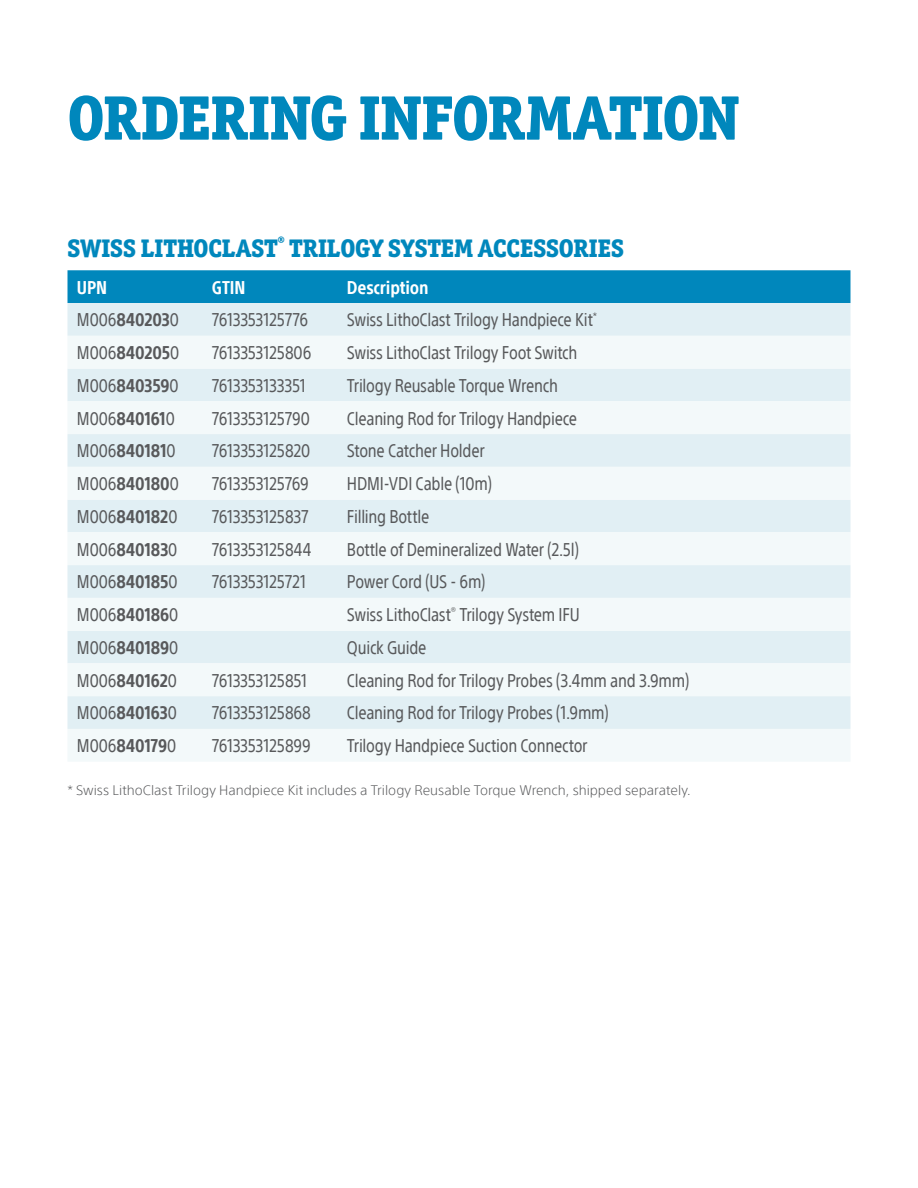
<style>
.page{position:relative;width:918px;height:1188px;background:#fff}
.page>*{position:absolute;margin:0;border:0;box-sizing:border-box;transform-origin:0 0}
.t1{font:800 63px "Officina Ser ITC Std";letter-spacing:-.015em;color:#0087bc}
.t2{font:800 25.5px "Officina Ser ITC Std";letter-spacing:-.01em;color:#0087bc}
.t3{font:condensed 18px "SST";letter-spacing:-.015em;color:#58595b}
.t4{font:700 condensed 18px "SST";letter-spacing:-.005em;color:#58595b}
.t5{font:700 condensed 18px "SST";letter-spacing:-.01em;color:#fff}
.t6{font:300 13.5px "SST";color:#58595b}
.s1{font-weight:400}
</style>
<div class="page">
<div style="left:68px;top:270px;width:782px;height:33px;background:#0087bc"></div>
<div style="left:68px;top:303px;width:782px;height:33px;background:#e1eff4"></div>
<svg style="left:68px;top:336px;width:782px;height:425px;fill:#f3f9fa"></svg>
<h1 class="t1" style="left:68px;top:78px;width:674px">ORDERING INFORMATION</h1>
<h2 class="t2" style="left:68px;top:232px;width:558px">SWISS LITHOCLAST<sup>®</sup> TRILOGY SYSTEM ACCESSORIES</h2>
<p class="t5" style="left:77px;top:277px;width:32px">UPN</p>
<p class="t5" style="left:212px;top:277px;width:35px">GTIN</p>
<p class="t5" style="left:347px;top:277px;width:83px">Description</p>
<p class="t4" style="left:77px;top:309px;width:103px"><span class="s1">M006</span>840203<span class="s1">0</span></p>
<p class="t3" style="left:212px;top:309px;width:98px">7613353125776</p>
<p class="t3" style="left:347px;top:309px;width:252px">Swiss LithoClast Trilogy Handpiece Kit<sup>*</sup></p>
<p class="t4" style="left:77px;top:342px;width:104px"><span class="s1">M006</span>840205<span class="s1">0</span></p>
<p class="t3" style="left:212px;top:342px;width:101px">7613353125806</p>
<p class="t3" style="left:347px;top:342px;width:232px">Swiss LithoClast Trilogy Foot Switch</p>
<p class="t4" style="left:77px;top:375px;width:103px"><span class="s1">M006</span>840359<span class="s1">0</span></p>
<p class="t3" style="left:212px;top:375px;width:96px">7613353133351</p>
<p class="t3" style="left:347px;top:375px;width:213px">Trilogy Reusable Torque Wrench</p>
<p class="t4" style="left:77px;top:408px;width:99px"><span class="s1">M006</span>840161<span class="s1">0</span></p>
<p class="t3" style="left:212px;top:408px;width:99px">7613353125790</p>
<p class="t3" style="left:347px;top:408px;width:232px">Cleaning Rod for Trilogy Handpiece</p>
<p class="t4" style="left:77px;top:440px;width:100px"><span class="s1">M006</span>840181<span class="s1">0</span></p>
<p class="t3" style="left:212px;top:440px;width:100px">7613353125820</p>
<p class="t3" style="left:347px;top:440px;width:139px">Stone Catcher Holder</p>
<p class="t4" style="left:77px;top:473px;width:103px"><span class="s1">M006</span>840180<span class="s1">0</span></p>
<p class="t3" style="left:212px;top:473px;width:98px">7613353125769</p>
<p class="t3" style="left:347px;top:473px;width:146px">HDMI-VDI Cable (10m)</p>
<p class="t4" style="left:77px;top:506px;width:102px"><span class="s1">M006</span>840182<span class="s1">0</span></p>
<p class="t3" style="left:212px;top:506px;width:98px">7613353125837</p>
<p class="t3" style="left:347px;top:506px;width:84px">Filling Bottle</p>
<p class="t4" style="left:77px;top:539px;width:102px"><span class="s1">M006</span>840183<span class="s1">0</span></p>
<p class="t3" style="left:212px;top:539px;width:101px">7613353125844</p>
<p class="t3" style="left:347px;top:539px;width:233px">Bottle of Demineralized Water (2.5l)</p>
<p class="t4" style="left:77px;top:571px;width:102px"><span class="s1">M006</span>840185<span class="s1">0</span></p>
<p class="t3" style="left:212px;top:571px;width:96px">7613353125721</p>
<p class="t3" style="left:347px;top:571px;width:140px">Power Cord (US - 6m)</p>
<p class="t4" style="left:77px;top:604px;width:103px"><span class="s1">M006</span>840186<span class="s1">0</span></p>
<p class="t3" style="left:347px;top:604px;width:234px">Swiss LithoClast<sup>®</sup> Trilogy System IFU</p>
<p class="t4" style="left:77px;top:637px;width:103px"><span class="s1">M006</span>840189<span class="s1">0</span></p>
<p class="t3" style="left:347px;top:637px;width:81px">Quick Guide</p>
<p class="t4" style="left:77px;top:670px;width:102px"><span class="s1">M006</span>840162<span class="s1">0</span></p>
<p class="t3" style="left:212px;top:670px;width:97px">7613353125851</p>
<p class="t3" style="left:347px;top:670px;width:344px">Cleaning Rod for Trilogy Probes (3.4mm and 3.9mm)</p>
<p class="t4" style="left:77px;top:702px;width:101px"><span class="s1">M006</span>840163<span class="s1">0</span></p>
<p class="t3" style="left:212px;top:702px;width:100px">7613353125868</p>
<p class="t3" style="left:347px;top:702px;width:263px">Cleaning Rod for Trilogy Probes (1.9mm)</p>
<p class="t4" style="left:77px;top:735px;width:101px"><span class="s1">M006</span>840179<span class="s1">0</span></p>
<p class="t3" style="left:212px;top:735px;width:100px">7613353125899</p>
<p class="t3" style="left:347px;top:735px;width:242px">Trilogy Handpiece Suction Connector</p>
<p class="t6" style="left:67px;top:783px;width:625px">* Swiss LithoClast Trilogy Handpiece Kit includes a Trilogy Reusable Torque Wrench, shipped separately.</p>
</div>
